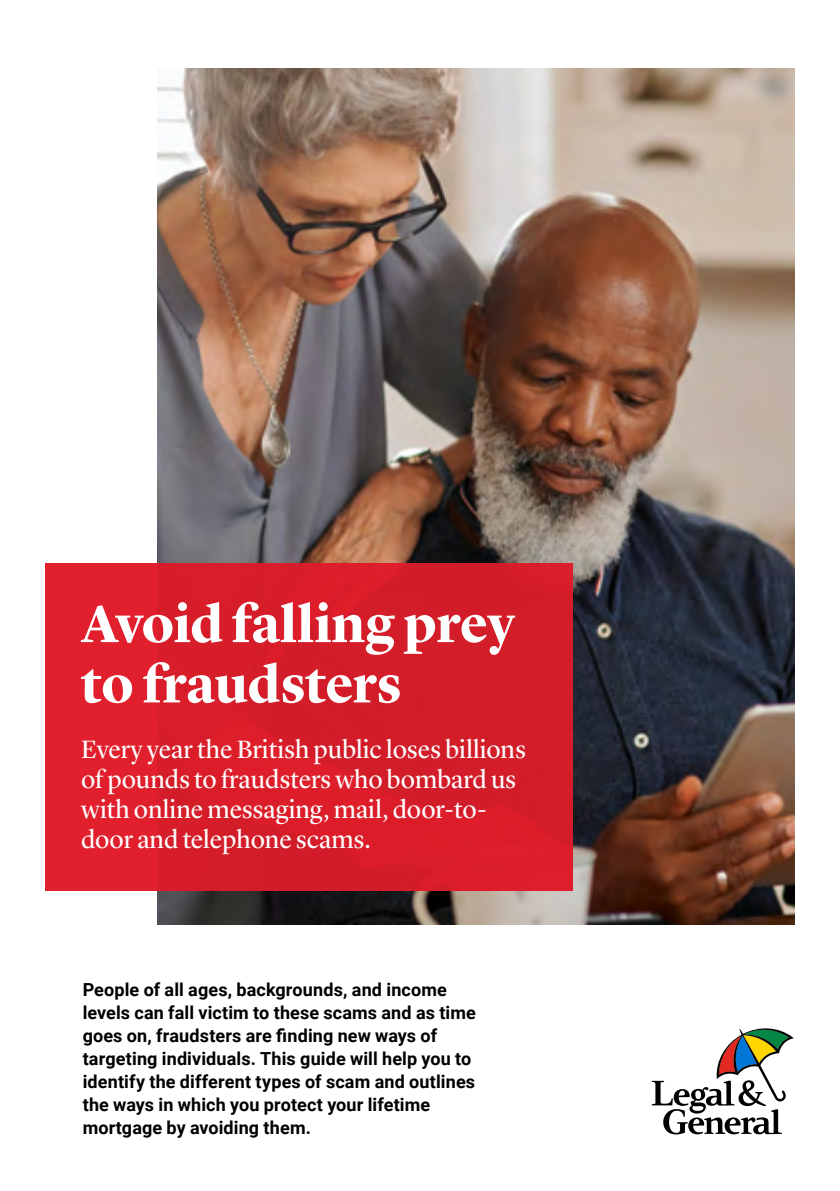
<style>
.page{position:relative;width:840px;height:1191px;background:#fff}
.page>*{position:absolute;margin:0;border:0;box-sizing:border-box;transform-origin:0 0}
.t1{font:700 53.6px/60.4px "Lyon Display";color:#fff}
.t2{font:26px/30px "Lyon Display";color:#fff}
.t3{font:700 18px/23px "Roboto";letter-spacing:.005em;color:#000}
</style>
<div class="page">
<img style="left:157px;top:68px;width:637px;height:856px">
<div style="left:45px;top:563px;width:528px;height:328px;background:#d71d29"></div>
<svg style="left:651px;top:1028px;width:142px;height:106px"></svg>
<h1 class="t1" style="left:81px;top:589px;width:435px">Avoid falling prey to fraudsters</h1>
<p class="t2" style="left:81px;top:732px;width:446px">Every year the British public loses billions of pounds to fraudsters who bombard us with online messaging, mail, door-to&shy;door and telephone scams.</p>
<p class="t3" style="left:83px;top:977px;width:394px">People of all ages, backgrounds, and income levels can fall victim to these scams and as time</p>
<p class="t3" style="left:83px;top:1023px;width:394px">goes on, fraudsters are finding new ways of targeting individuals. This guide will help you to identify the different types of scam and outlines the ways in which you protect your lifetime mortgage by avoiding them.</p>
</div>
